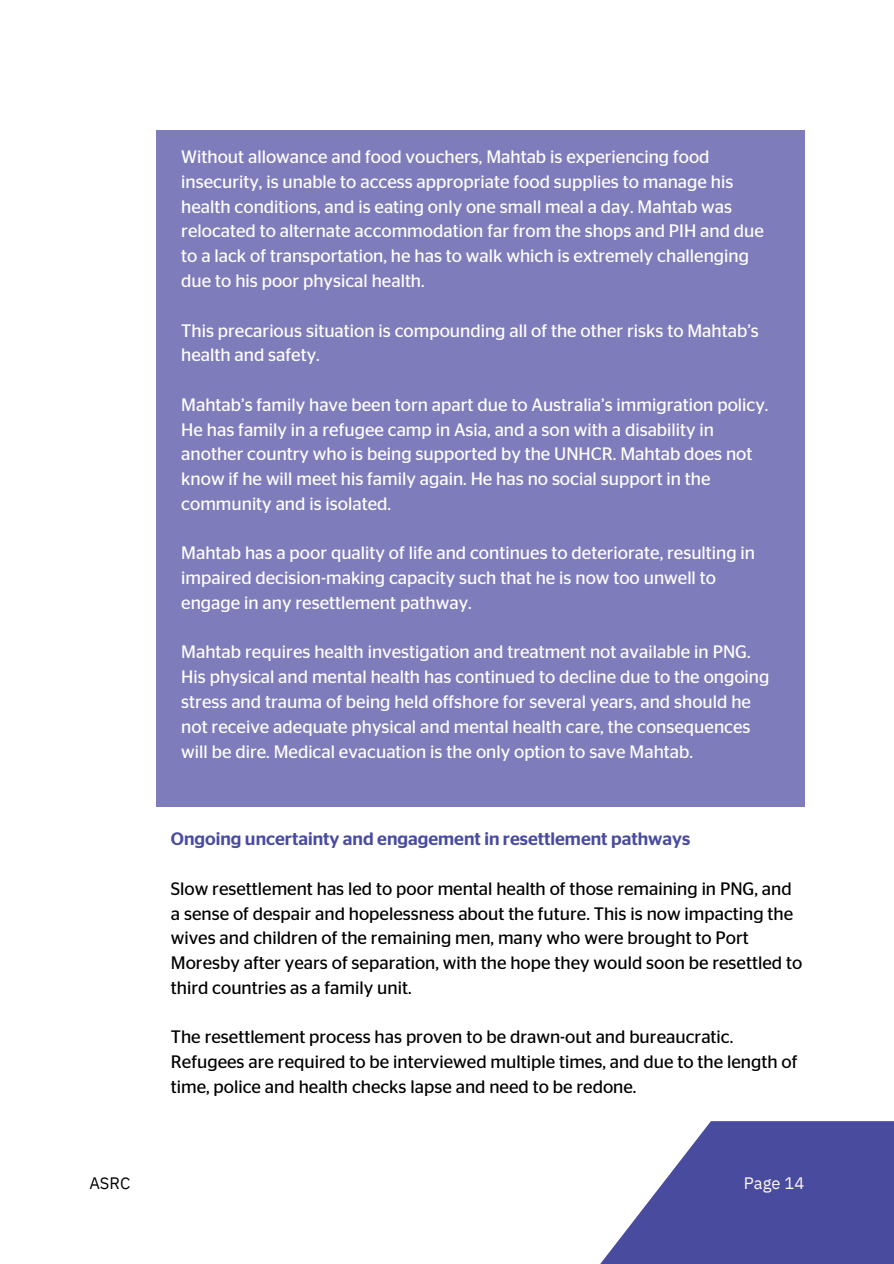
<style>
.page{position:relative;width:894px;height:1264px;background:#fff}
.page>*{position:absolute;margin:0;border:0;box-sizing:border-box;transform-origin:0 0}
.t1{font:18px/24.8px "Stag Sans";color:#fff}
.t2{font:18px/24.8px "Stag Sans";color:#000}
.t3{font:500 18px "Stag Sans";color:#494b9f}
.t4{font:16.5px "IBM Plex Sans";color:#fff9f3}
.t5{font:16.5px "IBM Plex Sans";color:#000}
</style>
<div class="page">
<svg style="left:601px;top:1121px;width:292px;height:142px;fill:#494b9f"></svg>
<div style="left:156px;top:130px;width:648px;height:676px;background:#7f7cbb"></div>
<p class="t1" style="left:181px;top:145px;width:584px">Without allowance and food vouchers, Mahtab is experiencing food insecurity, is unable to access appropriate food supplies to manage his health conditions, and is eating only one small meal a day. Mahtab was relocated to alternate accommodation far from the shops and PIH and due to a lack of transportation, he has to walk which is extremely challenging due to his poor physical health.</p>
<p class="t1" style="left:181px;top:319px;width:579px">This precarious situation is compounding all of the other risks to Mahtab’s health and safety.</p>
<p class="t1" style="left:181px;top:393px;width:588px">Mahtab’s family have been torn apart due to Australia’s immigration policy.<br>He has family in a refugee camp in Asia, and a son with a disability in another country who is being supported by the UNHCR. Mahtab does not know if he will meet his family again. He has no social support in the community and is isolated.</p>
<h2 class="t1" style="left:181px;top:541px;width:575px">Mahtab has a poor quality of life and continues to deteriorate, resulting in impaired decision-making capacity such that he is now too unwell to engage in any resettlement pathway.</h2>
<p class="t1" style="left:181px;top:640px;width:589px">Mahtab requires health investigation and treatment not available in PNG.<br>His physical and mental health has continued to decline due to the ongoing stress and trauma of being held offshore for several years, and should he not receive adequate physical and mental health care, the consequences will be dire. Medical evacuation is the only option to save Mahtab.</p>
<p class="t3" style="left:171px;top:830px;width:521px">Ongoing uncertainty and engagement in resettlement pathways</p>
<h1 class="t2" style="left:171px;top:877px;width:632px">Slow resettlement has led to poor mental health of those remaining in PNG, and a sense of despair and hopelessness about the future. This is now impacting the wives and children of the remaining men, many who were brought to Port Moresby after years of separation, with the hope they would soon be resettled to third countries as a family unit.</h1>
<p class="t2" style="left:171px;top:1025px;width:628px">The resettlement process has proven to be drawn-out and bureaucratic.<br>Refugees are required to be interviewed multiple times, and due to the length of time, police and health checks lapse and need to be redone.</p>
<p class="t5" style="left:89px;top:1172px;width:42px">ASRC</p>
<p class="t4" style="left:743px;top:1172px;width:62px">Page 14</p>
</div>
